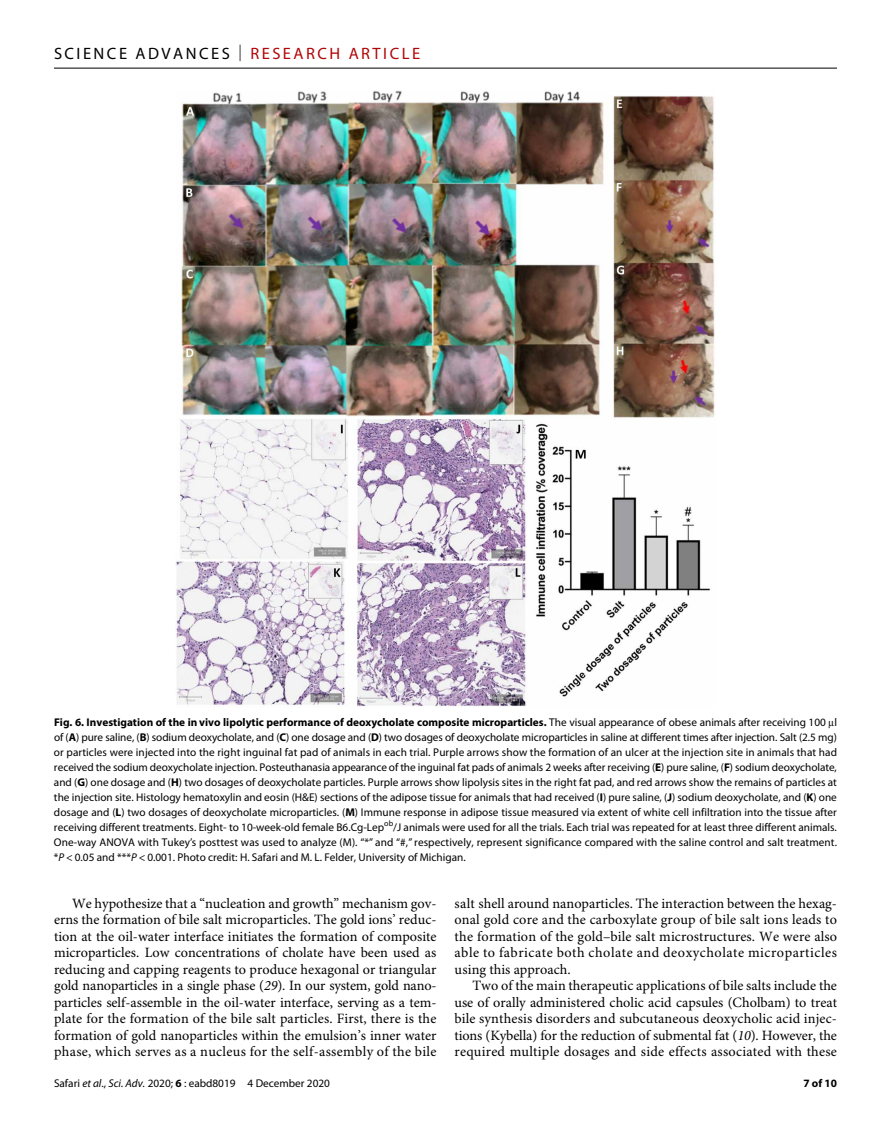
<style>
.page{position:relative;width:891px;height:1134px;background:#fff}
.page>*{position:absolute;margin:0;border:0;box-sizing:border-box;transform-origin:0 0}
.t1{font:16.5px "Myriad Pro";letter-spacing:.15em;color:#000}
.t2{font:14.25px/16.5px "Minion Pro";letter-spacing:.025em;color:#000;text-align:justify}
.t3{font:11.25px/15px "Myriad Pro";color:#000;text-align:justify}
.t4{font:700 11.25px "Myriad Pro";color:#000}
.s1{font-weight:300}
.s2{color:#b10508}
.s3{font-weight:700}
.s4{font-style:italic}
</style>
<div class="page">
<hr style="left:54px;top:68px;width:783px;height:1px;background:#000">
<img style="left:176px;top:90px;width:539px;height:617px">
<h1 class="t1" style="left:54px;top:40px;width:368px">SCIENCE ADVANCES <span class="s1">|</span> <span class="s2">RESEARCH ARTICLE</span></h1>
<p class="t3" style="left:54px;top:715px;width:785px"><span class="s3">Fig. 6. Investigation of the in vivo lipolytic performance of deoxycholate composite microparticles.</span> The visual appearance of obese animals after receiving 100 l of (<span class="s3">A</span>) pure saline, (<span class="s3">B</span>) sodium deoxycholate, and (<span class="s3">C</span>) one dosage and (<span class="s3">D</span>) two dosages of deoxycholate microparticles in saline at different times after injection. Salt (2.5 mg) or particles were injected into the right inguinal fat pad of animals in each trial. Purple arrows show the formation of an ulcer at the injection site in animals that had received the sodium deoxycholate injection. Posteuthanasia appearance of the inguinal fat pads of animals 2 weeks after receiving (<span class="s3">E</span>) pure saline, (<span class="s3">F</span>) sodium deoxycholate, and (<span class="s3">G</span>) one dosage and (<span class="s3">H</span>) two dosages of deoxycholate particles. Purple arrows show lipolysis sites in the right fat pad, and red arrows show the remains of particles at the injection site. Histology hematoxylin and eosin (H&amp;E) sections of the adipose tissue for animals that had received (<span class="s3">I</span>) pure saline, (<span class="s3">J</span>) sodium deoxycholate, and (<span class="s3">K</span>) one dosage and (<span class="s3">L</span>) two dosages of deoxycholate microparticles. (<span class="s3">M</span>) Immune response in adipose tissue measured via extent of white cell infiltration into the tissue after receiving different treatments. Eight- to 10-week-old female B6.Cg-Lep<sup>ob</sup>/J animals were used for all the trials. Each trial was repeated for at least three different animals.<br>One-way ANOVA with Tukey’s posttest was used to analyze (M). “*” and “#,” respectively, represent significance compared with the saline control and salt treatment. *<span class="s4">P</span> &lt; 0.05 and ***<span class="s4">P</span> &lt; 0.001. Photo credit: H. Safari and M. L. Felder, University of Michigan.</p>
<p class="t2" style="left:54px;top:896px;width:384px;text-indent:18px">We hypothesize that a “nucleation and growth” mechanism gov&shy;erns the formation of bile salt microparticles. The gold ions’ reduc&shy;tion at the oil-water interface initiates the formation of composite microparticles. Low concentrations of cholate have been used as reducing and capping reagents to produce hexagonal or triangular gold nanoparticles in a single phase (<span class="s4">29</span>). In our system, gold nano&shy;particles self-assemble in the oil-water interface, serving as a tem&shy;plate for the formation of the bile salt particles. First, there is the formation of gold nanoparticles within the emulsion’s inner water phase, which serves as a nucleus for the self-assembly of the bile</p>
<p class="t2" style="left:454px;top:896px;width:384px">salt shell around nanoparticles. The interaction between the hexag&shy;onal gold core and the carboxylate group of bile salt ions leads to the formation of the gold–bile salt microstructures. We were also able to fabricate both cholate and deoxycholate microparticles using this approach.</p>
<p class="t2" style="left:454px;top:979px;width:384px;text-indent:18px">Two of the main therapeutic applications of bile salts include the use of orally administered cholic acid capsules (Cholbam) to treat bile synthesis disorders and subcutaneous deoxycholic acid injec&shy;tions (Kybella) for the reduction of submental fat (<span class="s4">10</span>). However, the required multiple dosages and side effects associated with these</p>
<p class="t3" style="left:54px;top:1076px;width:278px">Safari <span class="s4">et al</span>., <span class="s4">Sci. Adv.</span> 2020; <span class="s3">6</span> : eabd8019 4 December 2020</p>
<p class="t4" style="left:803px;top:1074px;width:35px">7 of 10</p>
</div>
